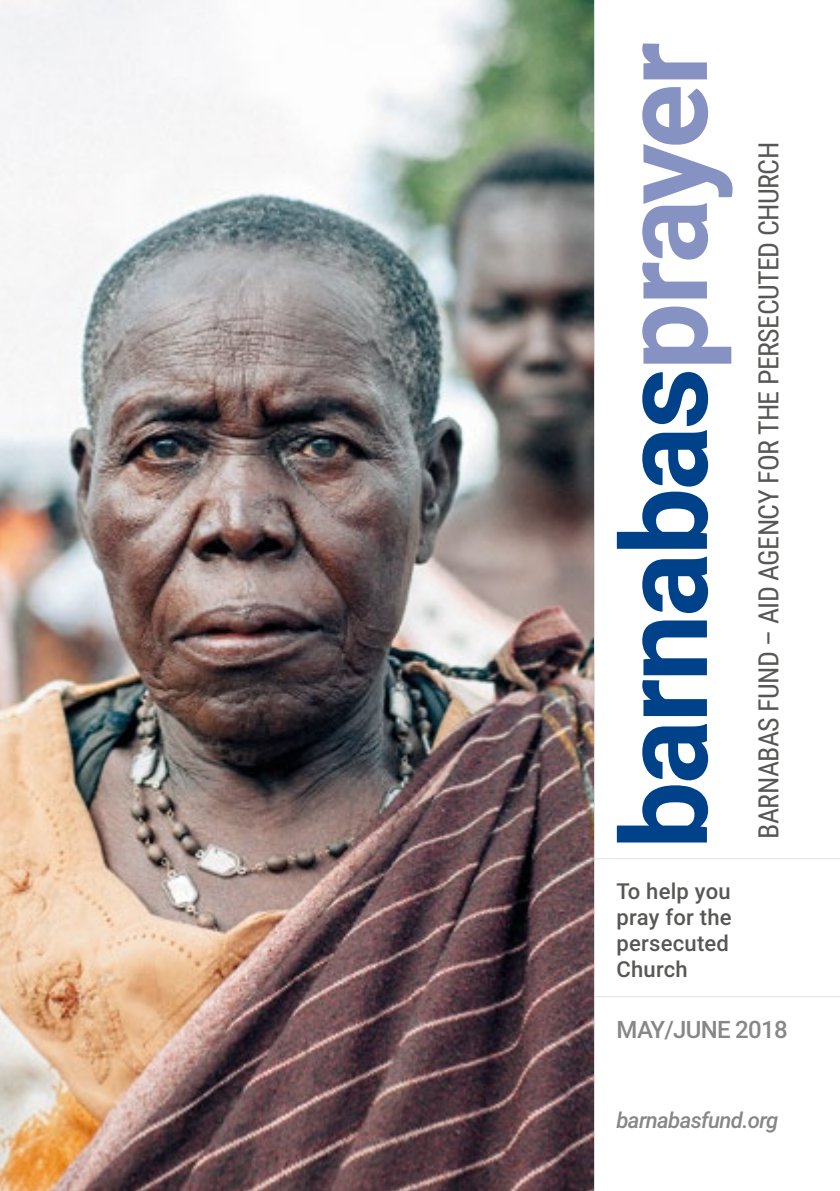
<style>
.page{position:relative;width:840px;height:1191px;background:#fff}
.page>*{position:absolute;margin:0;border:0;box-sizing:border-box;transform-origin:0 0}
.t1{font:700 120px "Roboto";letter-spacing:-.02em;color:#004289}
.t2{font:28px "Roboto Condensed";letter-spacing:-.02em;color:#575756}
.t3{font:500 24px "Roboto";letter-spacing:-.03em;color:#878787}
.t4{font:500 22px/26px "Roboto";letter-spacing:.01em;color:#575756}
.t5{font:italic 500 22px "Roboto";letter-spacing:-.03em;color:#878787}
.s1{color:#8693c2}
</style>
<div class="page">
<svg style="left:593px;top:0;width:2px;height:1191px;background:#a4a09e"></svg>
<hr style="left:593px;top:858px;width:246px;height:1px;background:#e3e3e3">
<hr style="left:593px;top:996px;width:246px;height:1px;background:#e3e3e3">
<img style="left:0;top:0;width:593px;height:1191px">
<h1 class="t1" style="left:579px;top:849px;width:808px;rotate:-90deg">barnabas<span class="s1">prayer</span></h1>
<p class="t4" style="left:616px;top:877px;width:117px">To help you pray for the persecuted<br>Church</p>
<p class="t2" style="left:748px;top:839px;width:698px;rotate:-90deg">BARNABAS FUND – AID AGENCY FOR THE PERSECUTED CHURCH</p>
<p class="t3" style="left:616px;top:1013px;width:172px">MAY/JUNE 2018</p>
<p class="t5" style="left:616px;top:1104px;width:163px">barnabasfund.org</p>
</div>
